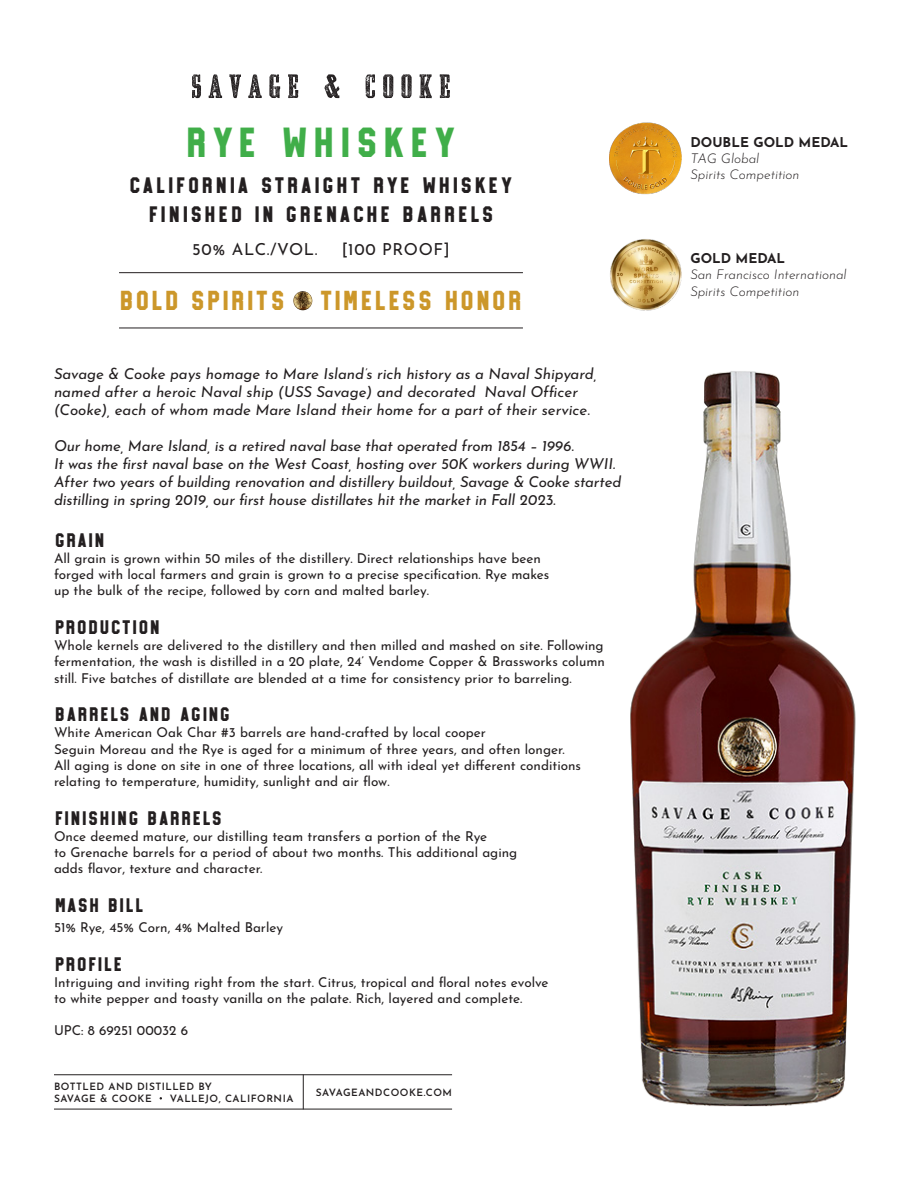
<style>
.page{position:relative;width:918px;height:1188px;background:#fff}
.page>*{position:absolute;margin:0;border:0;box-sizing:border-box;transform-origin:0 0}
.t1{font:700 45px "Treadstone";letter-spacing:.04em;color:#40ae49}
.t2{font:700 29.4px "Treadstone";color:#cc972a}
.t3{font:700 24px/28.8px "Treadstone";letter-spacing:.03em;color:#231f20;text-align:center}
.t4{font:700 21px "Treadstone";color:#231f20}
.t5{font:16.5px "Josefin Sans";letter-spacing:.04em;color:#231f20}
.t6{font:italic 15px/18px "Josefin Sans";letter-spacing:-.01em;color:#231f20}
.t7{font:13.5px/16.2px "Josefin Sans";color:#231f20}
.t8{font:italic 300 13.5px/16.2px "Josefin Sans";color:#231f20}
.t9{font:700 13.5px "Josefin Sans";color:#231f20}
.t10{font:600 10.05px "Josefin Sans";letter-spacing:.05em;color:#231f20}
</style>
<div class="page">
<img style="left:630px;top:371px;width:226px;height:736px">
<hr style="left:54px;top:1074px;width:398px;height:1px;background:#231f20">
<hr style="left:54px;top:1109px;width:398px;height:1px;background:#231f20">
<hr style="left:303px;top:1074px;width:1px;height:35px;background:#231f20">
<svg style="left:192px;top:74px;width:9px;height:24px"></svg>
<svg style="left:209px;top:74px;width:13px;height:24px"></svg>
<svg style="left:229px;top:74px;width:12px;height:24px"></svg>
<svg style="left:248px;top:74px;width:14px;height:24px"></svg>
<svg style="left:269px;top:74px;width:11px;height:24px"></svg>
<svg style="left:288px;top:74px;width:10px;height:24px"></svg>
<svg style="left:324px;top:74px;width:15px;height:24px"></svg>
<svg style="left:366px;top:74px;width:9px;height:24px"></svg>
<svg style="left:383px;top:74px;width:10px;height:24px"></svg>
<svg style="left:401px;top:74px;width:11px;height:24px"></svg>
<svg style="left:420px;top:74px;width:12px;height:24px"></svg>
<svg style="left:440px;top:74px;width:10px;height:24px"></svg>
<hr style="left:119px;top:272px;width:404px;height:1px;background:#231f20">
<hr style="left:119px;top:328px;width:404px;height:1px;background:#231f20">
<img style="left:293px;top:291px;width:19px;height:19px;border-radius:10px">
<img style="left:609px;top:122px;width:72px;height:72px">
<img style="left:610px;top:239px;width:71px;height:71px">
<p class="t1" style="left:184px;top:117px;width:275px">RYE WHISKEY</p>
<p class="t3" style="left:129px;top:170px;width:386px">CALIFORNIA STRAIGHT RYE WHISKEY<br>FINISHED IN GRENACHE BARRELS</p>
<p class="t5" style="left:192px;top:236px;width:127px">50% ALC./VOL.</p>
<p class="t5" style="left:342px;top:236px;width:110px">[100 PROOF]</p>
<p class="t2" style="left:119px;top:284px;width:406px">BOLD SPIRITS TIMELESS HONOR</p>
<p class="t6" style="left:54px;top:363px;width:544px">Savage &amp; Cooke pays homage to Mare Island’s rich history as a Naval Shipyard, named after a heroic Naval ship (USS Savage) and decorated Naval Officer (Cooke), each of whom made Mare Island their home for a part of their service.</p>
<p class="t6" style="left:54px;top:435px;width:569px">Our home, Mare Island, is a retired naval base that operated from 1854 – 1996.<br>It was the first naval base on the West Coast, hosting over 50K workers during WWII.<br>After two years of building renovation and distillery buildout, Savage &amp; Cooke started distilling in spring 2019, our first house distillates hit the market in Fall 2023.</p>
<p class="t4" style="left:54px;top:528px;width:53px">GRAIN</p>
<p class="t7" style="left:54px;top:548px;width:497px">All grain is grown within 50 miles of the distillery. Direct relationships have been forged with local farmers and grain is grown to a precise specification. Rye makes up the bulk of the recipe, followed by corn and malted barley.</p>
<p class="t4" style="left:54px;top:615px;width:108px">PRODUCTION</p>
<p class="t7" style="left:54px;top:636px;width:553px;text-align:justify">Whole kernels are delivered to the distillery and then milled and mashed on site. Following fermentation, the wash is distilled in a 20 plate, 24’ Vendome Copper &amp; Brassworks column still. Five batches of distillate are blended at a time for consistency prior to barreling.</p>
<p class="t4" style="left:54px;top:702px;width:178px">BARRELS AND AGING</p>
<p class="t7" style="left:54px;top:723px;width:529px">White American Oak Char #3 barrels are hand-crafted by local cooper<br>Seguin Moreau and the Rye is aged for a minimum of three years, and often longer.<br>All aging is done on site in one of three locations, all with ideal yet different conditions relating to temperature, humidity, sunlight and air flow.</p>
<p class="t4" style="left:54px;top:806px;width:170px">FINISHING BARRELS</p>
<p class="t7" style="left:54px;top:826px;width:465px">Once deemed mature, our distilling team transfers a portion of the Rye<br>to Grenache barrels for a period of about two months. This additional aging adds flavor, texture and character.</p>
<p class="t4" style="left:54px;top:893px;width:92px">MASH BILL</p>
<p class="t7" style="left:54px;top:917px;width:231px">51% Rye, 45% Corn, 4% Malted Barley</p>
<p class="t4" style="left:54px;top:952px;width:71px">PROFILE</p>
<p class="t7" style="left:54px;top:972px;width:496px">Intriguing and inviting right from the start. Citrus, tropical and floral notes evolve to white pepper and toasty vanilla on the palate. Rich, layered and complete.</p>
<p class="t7" style="left:54px;top:1021px;width:136px">UPC: 8 69251 00032 6</p>
<p class="t10" style="left:54px;top:1078px;width:160px">BOTTLED AND DISTILLED BY</p>
<p class="t10" style="left:54px;top:1090px;width:99px">SAVAGE &amp; COOKE</p>
<p class="t10" style="left:170px;top:1090px;width:125px">VALLEJO, CALIFORNIA</p>
<p class="t10" style="left:316px;top:1084px;width:138px">SAVAGEANDCOOKE.COM</p>
<p class="t9" style="left:691px;top:130px;width:159px">DOUBLE GOLD MEDAL</p>
<p class="t8" style="left:691px;top:149px;width:110px">TAG Global<br>Spirits Competition</p>
<p class="t9" style="left:690px;top:246px;width:96px">GOLD MEDAL</p>
<p class="t8" style="left:690px;top:265px;width:158px">San Francisco International<br>Spirits Competition</p>
</div>
